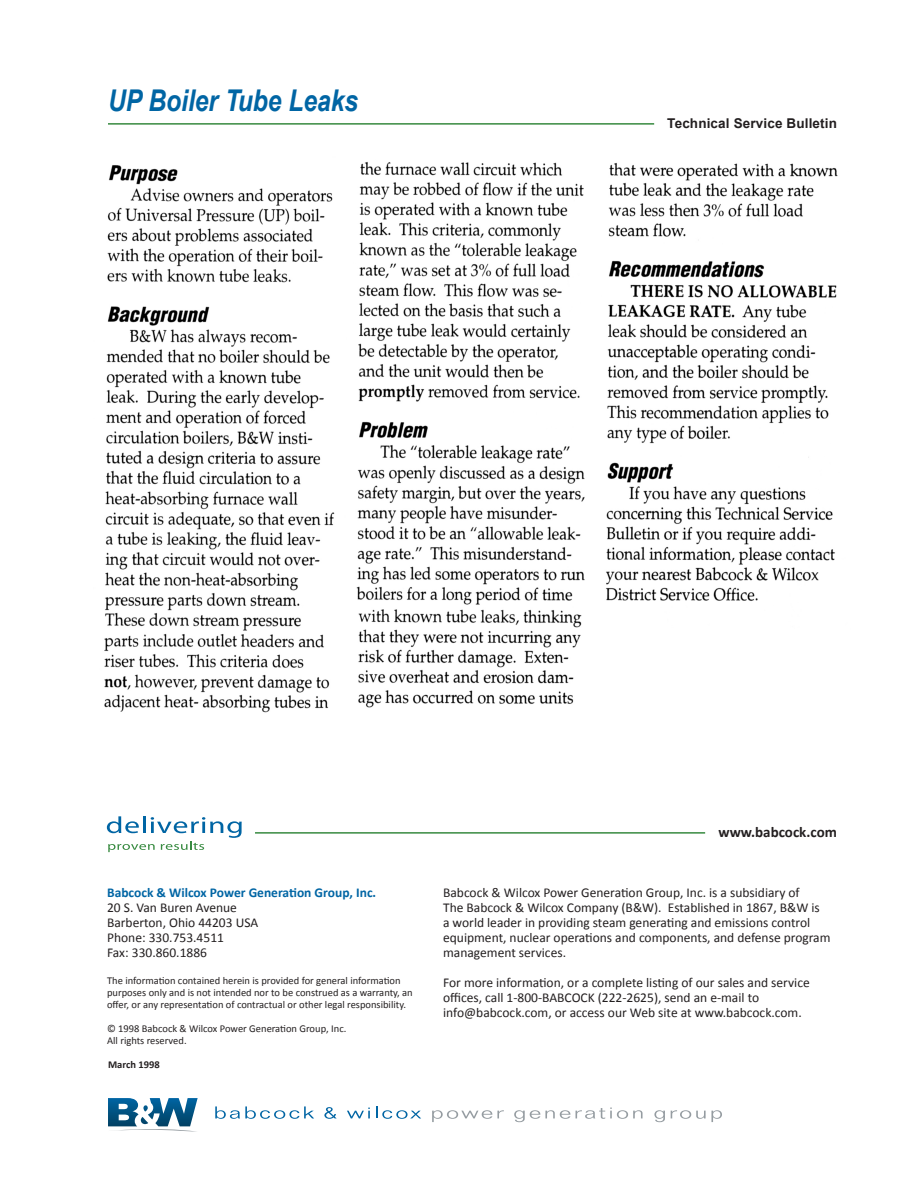
<style>
.page{position:relative;width:918px;height:1188px;background:#fff}
.page>*{position:absolute;margin:0;border:0;box-sizing:border-box;transform-origin:0 0}
.t1{font:italic 700 30px "Arial Narrow";color:#0065a4}
.t2{font:700 15px "Calibri";color:#231f20}
.t3{font:13.5px/15px "Calibri";color:#231f20}
.t4{font:700 13.5px "Calibri";color:#0065a4}
.t5{font:700 13.5px "Arial";letter-spacing:.01em;color:#231f20}
.t6{font:10.5px/12px "Calibri";color:#231f20}
.t7{font:700 10.5px "Calibri";color:#231f20}
</style>
<div class="page">
<hr style="left:108px;top:123px;width:546px;height:2px;background:#378a40">
<svg style="left:108px;top:1098px;width:90px;height:34px"></svg>
<svg style="left:215px;top:1106px;width:99px;height:13px"></svg>
<svg style="left:324px;top:1107px;width:13px;height:12px"></svg>
<svg style="left:347px;top:1108px;width:23px;height:10px"></svg>
<svg style="left:376px;top:1106px;width:45px;height:13px"></svg>
<svg style="left:432px;top:1110px;width:72px;height:12px"></svg>
<svg style="left:514px;top:1110px;width:56px;height:12px"></svg>
<svg style="left:576px;top:1108px;width:67px;height:11px"></svg>
<svg style="left:654px;top:1110px;width:11px;height:12px"></svg>
<svg style="left:671px;top:1110px;width:51px;height:12px"></svg>
<img style="left:104px;top:162px;width:734px;height:551px">
<hr style="left:255px;top:832px;width:450px;height:2px;background:#378a40">
<svg style="left:107px;top:816px;width:135px;height:36px"></svg>
<h1 class="t1" style="left:108px;top:78px;width:252px">UP Boiler Tube Leaks</h1>
<p class="t5" style="left:667px;top:114px;width:171px">Technical Service Bulletin</p>
<p class="t4" style="left:107px;top:884px;width:271px">Babcock &amp; Wilcox Power Generation Group, Inc.</p>
<p class="t3" style="left:107px;top:899px;width:153px">20 S. Van Buren Avenue<br>Barberton, Ohio 44203 USA<br>Phone: 330.753.4511<br>Fax: 330.860.1886</p>
<p class="t6" style="left:107px;top:974px;width:307px">The information contained herein is provided for general information purposes only and is not intended nor to be construed as a warranty, an offer, or any representation of contractual or other legal responsibility.</p>
<p class="t6" style="left:107px;top:1022px;width:241px">© 1998 Babcock &amp; Wilcox Power Generation Group, Inc.<br>All rights reserved.</p>
<p class="t7" style="left:108px;top:1058px;width:53px">March 1998</p>
<p class="t2" style="left:718px;top:822px;width:120px">www.babcock.com</p>
<p class="t3" style="left:443px;top:884px;width:389px">Babcock &amp; Wilcox Power Generation Group, Inc. is a subsidiary of<br>The Babcock &amp; Wilcox Company (B&amp;W). Established in 1867, B&amp;W is<br>a world leader in providing steam generating and emissions control equipment, nuclear operations and components, and defense program management services.</p>
<p class="t3" style="left:443px;top:974px;width:368px">For more information, or a complete listing of our sales and service offices, call 1-800-BABCOCK (222-2625), send an e-mail to info@babcock.com, or access our Web site at www.babcock.com.</p>
</div>
